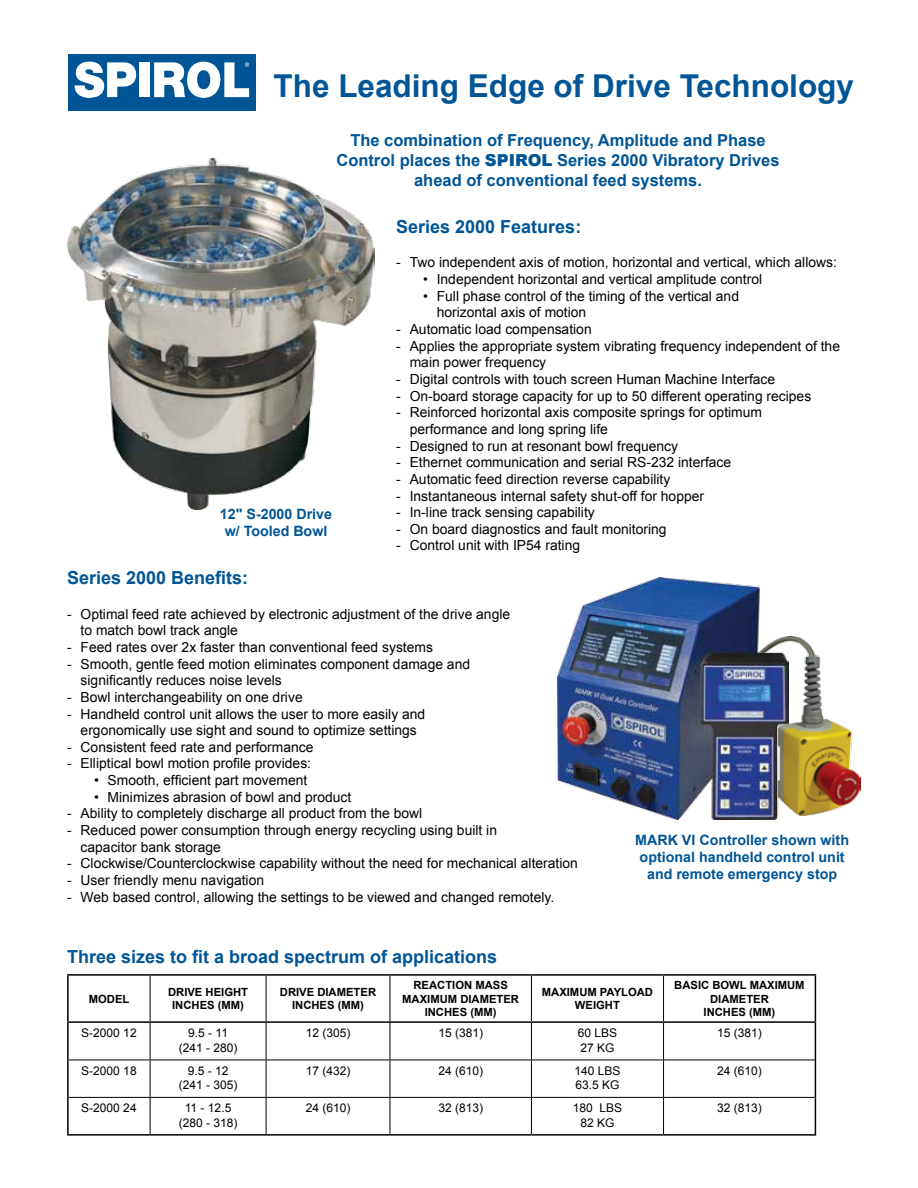
<style>
.page{position:relative;width:918px;height:1188px;background:#fff}
.page>*{position:absolute;margin:0;border:0;box-sizing:border-box;transform-origin:0 0}
.t1{font:700 31.5px "Arial";color:#005596}
.t2{font:700 18px "Arial";color:#005596}
.t3{font:700 16.5px/19.8px "Arial";color:#005596;text-align:center}
.t4{font:700 14.25px/17.1px "Arial";color:#005596;text-align:center}
.t5{font:13.8px/16.6px "Arial";color:#000}
.t6{font:12px/14.4px "Arial";color:#000;text-align:center}
.t7{font:700 11.25px/13.5px "Arial";color:#000;text-align:center}
.s1{font-weight:900}
</style>
<div class="page">
<div style="left:69px;top:54px;width:187px;height:56px;background:#005596"></div>
<div style="left:139px;top:62px;width:10px;height:35px;background:#fff"></div>
<svg style="left:74px;top:62px;width:63px;height:36px"></svg>
<svg style="left:154px;top:61px;width:95px;height:37px"></svg>
<img style="left:789px;top:637px;width:72px;height:178px">
<img style="left:558px;top:578px;width:231px;height:241px">
<hr style="left:150px;top:976px;width:1px;height:45px;background:#000">
<hr style="left:266px;top:976px;width:1px;height:45px;background:#000">
<hr style="left:390px;top:976px;width:1px;height:45px;background:#000">
<hr style="left:531px;top:976px;width:1px;height:45px;background:#000">
<hr style="left:663px;top:976px;width:1px;height:45px;background:#000">
<hr style="left:150px;top:1023px;width:1px;height:37px;background:#000">
<hr style="left:266px;top:1023px;width:1px;height:37px;background:#000">
<hr style="left:390px;top:1023px;width:1px;height:37px;background:#000">
<hr style="left:531px;top:1023px;width:1px;height:37px;background:#000">
<hr style="left:663px;top:1023px;width:1px;height:37px;background:#000">
<hr style="left:69px;top:1060px;width:81px;height:1px;background:#000">
<hr style="left:150px;top:1060px;width:116px;height:1px;background:#000">
<hr style="left:150px;top:1060px;width:1px;height:37px;background:#000">
<hr style="left:266px;top:1060px;width:124px;height:1px;background:#000">
<hr style="left:266px;top:1060px;width:1px;height:37px;background:#000">
<hr style="left:390px;top:1060px;width:141px;height:1px;background:#000">
<hr style="left:390px;top:1060px;width:1px;height:37px;background:#000">
<hr style="left:531px;top:1060px;width:133px;height:1px;background:#000">
<hr style="left:531px;top:1060px;width:1px;height:37px;background:#000">
<hr style="left:664px;top:1060px;width:151px;height:1px;background:#000">
<hr style="left:663px;top:1060px;width:1px;height:37px;background:#000">
<hr style="left:69px;top:1097px;width:81px;height:1px;background:#000">
<hr style="left:150px;top:1097px;width:116px;height:1px;background:#000">
<hr style="left:150px;top:1098px;width:1px;height:36px;background:#000">
<hr style="left:266px;top:1097px;width:124px;height:1px;background:#000">
<hr style="left:266px;top:1098px;width:1px;height:36px;background:#000">
<hr style="left:390px;top:1097px;width:141px;height:1px;background:#000">
<hr style="left:390px;top:1098px;width:1px;height:36px;background:#000">
<hr style="left:531px;top:1097px;width:133px;height:1px;background:#000">
<hr style="left:531px;top:1098px;width:1px;height:36px;background:#000">
<hr style="left:664px;top:1097px;width:151px;height:1px;background:#000">
<hr style="left:663px;top:1098px;width:1px;height:36px;background:#000">
<hr style="left:67px;top:974px;width:83px;height:2px;background:#000">
<hr style="left:67px;top:976px;width:2px;height:45px;background:#000">
<hr style="left:150px;top:974px;width:116px;height:2px;background:#000">
<hr style="left:266px;top:974px;width:124px;height:2px;background:#000">
<hr style="left:390px;top:974px;width:141px;height:2px;background:#000">
<hr style="left:531px;top:974px;width:133px;height:2px;background:#000">
<hr style="left:664px;top:974px;width:152px;height:2px;background:#000">
<hr style="left:815px;top:976px;width:1px;height:45px;background:#000">
<hr style="left:67px;top:1023px;width:2px;height:37px;background:#000">
<hr style="left:815px;top:1023px;width:1px;height:37px;background:#000">
<hr style="left:67px;top:1060px;width:2px;height:37px;background:#000">
<hr style="left:815px;top:1060px;width:1px;height:37px;background:#000">
<hr style="left:67px;top:1097px;width:2px;height:37px;background:#000">
<hr style="left:815px;top:1097px;width:1px;height:37px;background:#000">
<hr style="left:67px;top:1134px;width:83px;height:2px;background:#000">
<hr style="left:150px;top:1134px;width:116px;height:2px;background:#000">
<hr style="left:266px;top:1134px;width:124px;height:2px;background:#000">
<hr style="left:390px;top:1134px;width:141px;height:2px;background:#000">
<hr style="left:531px;top:1134px;width:133px;height:2px;background:#000">
<hr style="left:664px;top:1134px;width:152px;height:2px;background:#000">
<hr style="left:67px;top:1021px;width:83px;height:2px;background:#000">
<hr style="left:150px;top:1021px;width:116px;height:2px;background:#000">
<hr style="left:266px;top:1021px;width:124px;height:2px;background:#000">
<hr style="left:390px;top:1021px;width:141px;height:2px;background:#000">
<hr style="left:531px;top:1021px;width:133px;height:2px;background:#000">
<hr style="left:664px;top:1021px;width:152px;height:2px;background:#000">
<img style="left:67px;top:158px;width:307px;height:352px">
<h1 class="t1" style="left:274px;top:65px;width:582px">The Leading Edge of Drive Technology</h1>
<p class="t3" style="left:336px;top:131px;width:445px">The combination of Frequency, Amplitude and Phase<br>Control places the <span class="s1">SPIROL</span> Series 2000 Vibratory Drives ahead of conventional feed systems.</p>
<p class="t4" style="left:220px;top:506px;width:114px">12" S-2000 Drive w/ Tooled Bowl</p>
<h2 class="t2" style="left:396px;top:215px;width:187px">Series 2000 Features:</h2>
<p class="t5" style="left:396px;top:254px;width:442px">- Two independent axis of motion, horizontal and vertical, which allows:</p>
<p class="t5" style="left:423px;top:271px;width:340px">• Independent horizontal and vertical amplitude control</p>
<p class="t5" style="left:437px;top:288px;width:304px;text-indent:-14px">• Full phase control of the timing of the vertical and horizontal axis of motion</p>
<p class="t5" style="left:396px;top:321px;width:197px">- Automatic load compensation</p>
<p class="t5" style="left:410px;top:338px;width:432px;text-indent:-14px">- Applies the appropriate system vibrating frequency independent of the main power frequency</p>
<p class="t5" style="left:396px;top:371px;width:381px">- Digital controls with touch screen Human Machine Interface</p>
<p class="t5" style="left:396px;top:388px;width:417px">- On-board storage capacity for up to 50 different operating recipes</p>
<p class="t5" style="left:410px;top:404px;width:354px;text-indent:-14px">- Reinforced horizontal axis composite springs for optimum performance and long spring life</p>
<p class="t5" style="left:396px;top:438px;width:283px">- Designed to run at resonant bowl frequency</p>
<p class="t5" style="left:396px;top:454px;width:337px">- Ethernet communication and serial RS-232 interface</p>
<p class="t5" style="left:396px;top:471px;width:276px">- Automatic feed direction reverse capability</p>
<p class="t5" style="left:396px;top:488px;width:309px">- Instantaneous internal safety shut-off for hopper</p>
<p class="t5" style="left:396px;top:504px;width:200px">- In-line track sensing capability</p>
<p class="t5" style="left:396px;top:521px;width:272px">- On board diagnostics and fault monitoring</p>
<p class="t5" style="left:396px;top:537px;width:185px">- Control unit with IP54 rating</p>
<h2 class="t2" style="left:67px;top:566px;width:183px">Series 2000 Benefits:</h2>
<p class="t5" style="left:81px;top:606px;width:431px;text-indent:-14px">- Optimal feed rate achieved by electronic adjustment of the drive angle to match bowl track angle</p>
<p class="t5" style="left:67px;top:639px;width:367px">- Feed rates over 2x faster than conventional feed systems</p>
<p class="t5" style="left:81px;top:656px;width:391px;text-indent:-14px">- Smooth, gentle feed motion eliminates component damage and significantly reduces noise levels</p>
<p class="t5" style="left:67px;top:689px;width:237px">- Bowl interchangeability on one drive</p>
<p class="t5" style="left:67px;top:706px;width:360px;text-align:center">- Handheld control unit allows the user to more easily and ergonomically use sight and sound to optimize settings</p>
<p class="t5" style="left:67px;top:739px;width:248px">- Consistent feed rate and performance</p>
<p class="t5" style="left:67px;top:755px;width:246px">- Elliptical bowl motion profile provides:</p>
<p class="t5" style="left:94px;top:772px;width:215px">• Smooth, efficient part movement</p>
<p class="t5" style="left:94px;top:789px;width:259px">• Minimizes abrasion of bowl and product</p>
<p class="t5" style="left:67px;top:805px;width:357px">- Ability to completely discharge all product from the bowl</p>
<p class="t5" style="left:81px;top:822px;width:418px;text-indent:-14px">- Reduced power consumption through energy recycling using built in capacitor bank storage</p>
<p class="t5" style="left:67px;top:855px;width:512px">- Clockwise/Counterclockwise capability without the need for mechanical alteration</p>
<p class="t5" style="left:67px;top:872px;width:199px">- User friendly menu navigation</p>
<p class="t5" style="left:67px;top:889px;width:489px">- Web based control, allowing the settings to be viewed and changed remotely.</p>
<h2 class="t2" style="left:67px;top:945px;width:432px">Three sizes to fit a broad spectrum of applications</h2>
<p class="t4" style="left:635px;top:832px;width:215px">MARK VI Controller shown with optional handheld control unit and remote emergency stop</p>
<p class="t7" style="left:89px;top:992px;width:42px">MODEL</p>
<p class="t7" style="left:168px;top:986px;width:82px">DRIVE HEIGHT<br>INCHES (MM)</p>
<p class="t7" style="left:280px;top:986px;width:98px">DRIVE DIAMETER<br>INCHES (MM)</p>
<p class="t7" style="left:402px;top:979px;width:118px">REACTION MASS<br>MAXIMUM DIAMETER<br>INCHES (MM)</p>
<p class="t7" style="left:542px;top:986px;width:113px">MAXIMUM PAYLOAD<br>WEIGHT</p>
<p class="t7" style="left:674px;top:979px;width:132px">BASIC BOWL MAXIMUM<br>DIAMETER<br>INCHES (MM)</p>
<p class="t6" style="left:81px;top:1026px;width:57px">S-2000 12</p>
<p class="t6" style="left:179px;top:1026px;width:60px">9.5 - 11 (241 - 280)</p>
<p class="t6" style="left:306px;top:1026px;width:46px">12 (305)</p>
<p class="t6" style="left:438px;top:1026px;width:46px">15 (381)</p>
<p class="t6" style="left:578px;top:1026px;width:41px;text-align:left">60 LBS<br>27 KG</p>
<p class="t6" style="left:717px;top:1026px;width:46px">15 (381)</p>
<p class="t6" style="left:81px;top:1063px;width:57px">S-2000 18</p>
<p class="t6" style="left:179px;top:1063px;width:60px">9.5 - 12 (241 - 305)</p>
<p class="t6" style="left:306px;top:1063px;width:46px">17 (432)</p>
<p class="t6" style="left:438px;top:1063px;width:46px">24 (610)</p>
<p class="t6" style="left:574px;top:1063px;width:48px;text-align:left">140 LBS<br>63.5 KG</p>
<p class="t6" style="left:717px;top:1063px;width:46px">24 (610)</p>
<p class="t6" style="left:81px;top:1101px;width:57px">S-2000 24</p>
<p class="t6" style="left:179px;top:1101px;width:60px">11 - 12.5 (280 - 318)</p>
<p class="t6" style="left:306px;top:1101px;width:46px">24 (610)</p>
<p class="t6" style="left:438px;top:1101px;width:46px">32 (813)</p>
<p class="t6" style="left:573px;top:1101px;width:51px">180 LBS<br>82 KG</p>
<p class="t6" style="left:717px;top:1101px;width:46px">32 (813)</p>
</div>
